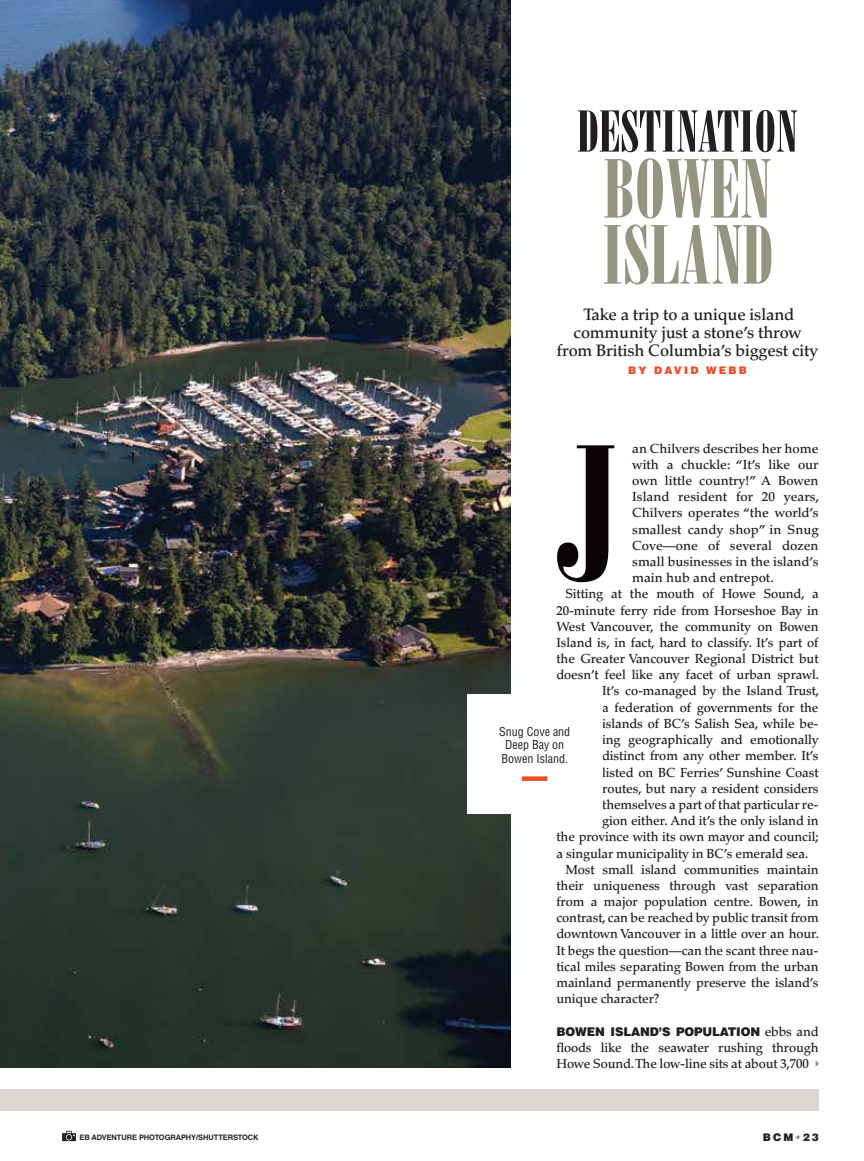
<style>
.page{position:relative;width:864px;height:1161px;background:#fff}
.page>*{position:absolute;margin:0;border:0;box-sizing:border-box;transform-origin:0 0}
.t1{font:186.45px "Bodoni Std Poster Compressed";color:#0a0203}
.t2{font:81px/66px "Bodoni Std Poster Compressed";color:#959480}
.t3{font:57px "Bodoni Std Poster Compressed";color:#231f20}
.t4{font:500 16.5px/18px "Palatino LT Std";letter-spacing:-.01em;color:#231f20;text-align:center}
.t5{font:500 13.2px/16.2px "Palatino LT Std";letter-spacing:-.01em;color:#231f20}
.t6{font:condensed 12px/13.5px "Helvetica LT Std";color:#231f20;text-align:center}
.t7{font:900 12px "Helvetica LT Std";letter-spacing:-.01em;color:#231f20}
.t8{font:900 10.5px "Helvetica LT Std";letter-spacing:.2em;color:#f04d23}
.t9{font:900 10.5px "Helvetica LT Std";color:#231f20}
.t10{font:700 7.5px "Helvetica LT Std";letter-spacing:-.01em;color:#231f20}
.s1{font-family:"Palatino LT Std";font-weight:500;font-size:13.2px}
.s2{color:#959480}
</style>
<div class="page">
<img style="left:0;top:0;width:510px;height:1068px">
<div style="left:0;top:1089px;width:819px;height:22px;background:#d9d7d0"></div>
<svg style="left:816px;top:1060px;width:3px;height:7px"></svg>
<svg style="left:62px;top:1131px;width:14px;height:10px"></svg>
<div style="left:467px;top:694px;width:135px;height:120px;background:#fff"></div>
<div style="left:522px;top:776px;width:25px;height:5px;background:#f04d23"></div>
<h3 class="t3" style="left:577px;top:99px;width:222px">DESTINATION</h3>
<h2 class="t2" style="left:602px;top:156px;width:174px">BOWEN<br>ISLAND</h2>
<p class="t4" style="left:557px;top:305px;width:263px">Take a trip to a unique island community just a stone’s throw from British Columbia’s biggest city</p>
<p class="t8" style="left:628px;top:363px;width:120px">BY DAVID WEBB</p>
<p class="t5" style="left:632px;top:440px;width:188px">an Chilvers describes her home</p>
<p class="t5" style="left:632px;top:456px;width:188px">with a chuckle: “It’s like our</p>
<p class="t5" style="left:632px;top:473px;width:188px">own little country!” A Bowen</p>
<p class="t5" style="left:632px;top:489px;width:188px">Island resident for 20 years,</p>
<p class="t5" style="left:632px;top:505px;width:188px">Chilvers operates “the world’s</p>
<p class="t5" style="left:632px;top:521px;width:188px">smallest candy shop” in Snug</p>
<p class="t5" style="left:632px;top:537px;width:188px">Cove—one of several dozen</p>
<p class="t5" style="left:632px;top:554px;width:188px">small businesses in the island’s</p>
<p class="t5" style="left:632px;top:570px;width:143px">main hub and entrepot.</p>
<p class="t5" style="left:565px;top:586px;width:255px">Sitting at the mouth of Howe Sound, a</p>
<p class="t5" style="left:556px;top:602px;width:264px">20-minute ferry ride from Horseshoe Bay in</p>
<p class="t5" style="left:556px;top:618px;width:264px">West Vancouver, the community on Bowen</p>
<p class="t5" style="left:556px;top:635px;width:264px">Island is, in fact, hard to classify. It’s part of</p>
<p class="t5" style="left:556px;top:651px;width:264px">the Greater Vancouver Regional District but</p>
<p class="t5" style="left:556px;top:667px;width:264px">doesn’t feel like any facet of urban sprawl.</p>
<p class="t5" style="left:602px;top:683px;width:218px">It’s co-managed by the Island Trust,</p>
<p class="t5" style="left:602px;top:699px;width:218px">a federation of governments for the</p>
<p class="t5" style="left:602px;top:716px;width:218px">islands of BC’s Salish Sea, while be-</p>
<p class="t5" style="left:602px;top:732px;width:218px">ing geographically and emotionally</p>
<p class="t5" style="left:602px;top:748px;width:218px">distinct from any other member. It’s</p>
<p class="t5" style="left:602px;top:764px;width:218px">listed on BC Ferries’ Sunshine Coast</p>
<p class="t5" style="left:602px;top:780px;width:218px">routes, but nary a resident considers</p>
<p class="t5" style="left:602px;top:797px;width:218px">themselves a part of that particular re-</p>
<p class="t5" style="left:602px;top:813px;width:218px">gion either. And it’s the only island in</p>
<p class="t5" style="left:556px;top:829px;width:264px">the province with its own mayor and council;</p>
<p class="t5" style="left:556px;top:845px;width:253px">a singular municipality in BC’s emerald sea.</p>
<p class="t5" style="left:565px;top:861px;width:255px">Most small island communities maintain</p>
<p class="t5" style="left:556px;top:878px;width:264px">their uniqueness through vast separation</p>
<p class="t5" style="left:556px;top:894px;width:264px">from a major population centre. Bowen, in</p>
<p class="t5" style="left:556px;top:910px;width:264px">contrast, can be reached by public transit from</p>
<p class="t5" style="left:556px;top:926px;width:264px">downtown Vancouver in a little over an hour.</p>
<p class="t5" style="left:556px;top:942px;width:264px">It begs the question—can the scant three nau-</p>
<p class="t5" style="left:556px;top:959px;width:264px">tical miles separating Bowen from the urban</p>
<p class="t5" style="left:556px;top:975px;width:264px">mainland permanently preserve the island’s</p>
<p class="t5" style="left:556px;top:991px;width:105px">unique character?</p>
<p class="t7" style="left:556px;top:1024px;width:264px">BOWEN ISLAND’S POPULATION <span class="s1">ebbs and</span></p>
<p class="t5" style="left:556px;top:1040px;width:264px">floods like the seawater rushing through<br>Howe Sound. The low-line sits at about 3,700</p>
<h1 class="t1" style="left:557px;top:407px;width:63px">J</h1>
<p class="t6" style="left:499px;top:725px;width:73px">Snug Cove and<br>Deep Bay on<br>Bowen Island.</p>
<p class="t10" style="left:79px;top:1133px;width:181px">EB ADVENTURE PHOTOGRAPHY/SHUTTERSTOCK</p>
<p class="t9" style="left:763px;top:1131px;width:58px">BCM<span class="s2">•</span>23</p>
</div>
